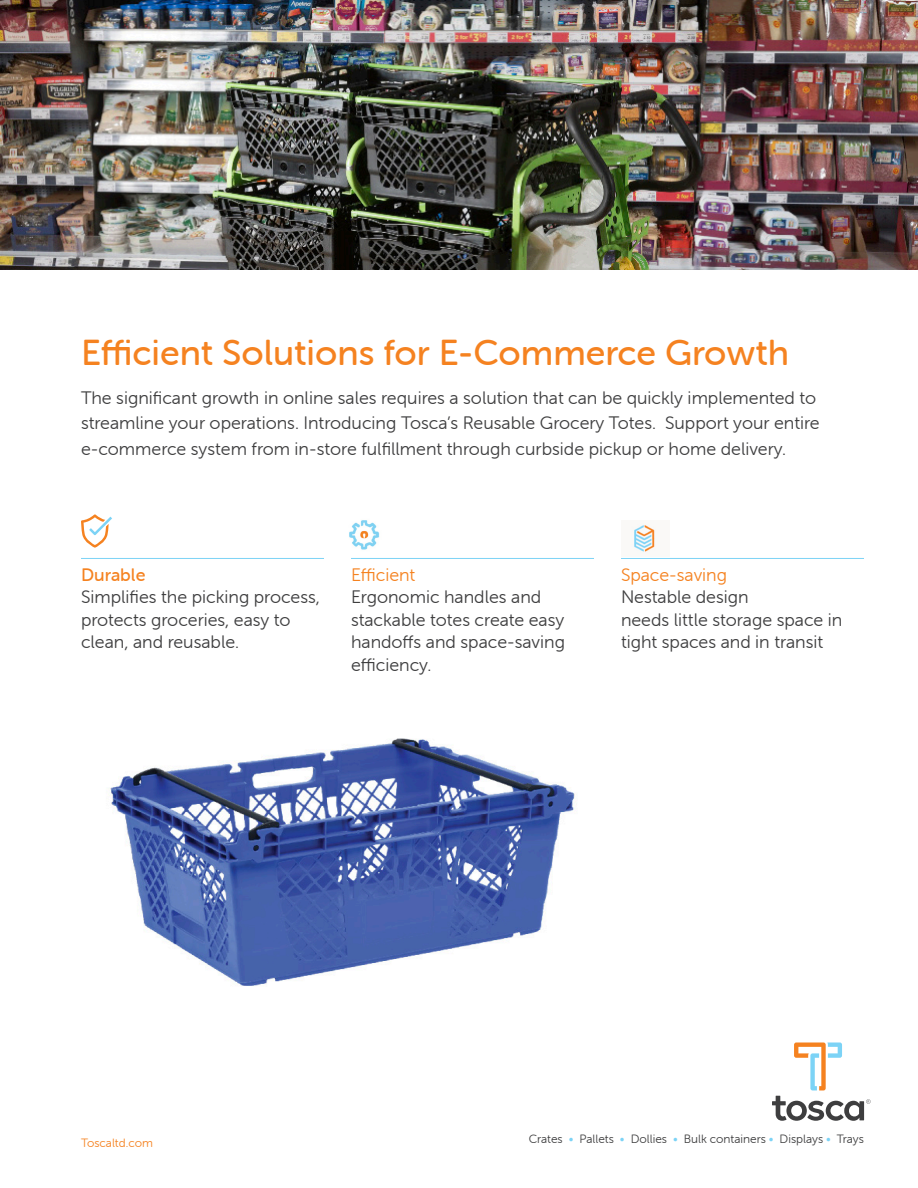
<style>
.page{position:relative;width:918px;height:1188px;background:#fff}
.page>*{position:absolute;margin:0;border:0;box-sizing:border-box;transform-origin:0 0}
.Big_headline{font:36px "Museo Sans Rounded 500";color:#f58220}
.Intro_body_copy{font:18px/25.5px "Museo Sans Rounded 300";color:#3e3e3f}
.Benefit_body_copy{font:18px/22.5px "Museo Sans Rounded 300";color:#3e3e3f}
.Benefit_header{font:18px "Museo Sans Rounded 300";color:#f58220}
.Benefit_header-2{font:18px "Museo Sans Rounded 500";color:#f58220}
.t1{font:12px "Museo Sans Rounded 300";color:#3e3e3f}
.t2{font:12px "Museo Sans Rounded 300";color:#f58220}
.s1{color:#7cd3f6}
</style>
<div class="page">
<img style="left:349px;top:520px;width:31px;height:30px">
<img style="left:634px;top:525px;width:21px;height:27px">
<img style="left:110px;top:738px;width:465px;height:248px">
<svg style="left:794px;top:1042px;width:48px;height:48px"></svg>
<svg style="left:772px;top:1096px;width:99px;height:25px"></svg>
<img style="left:0;top:0;width:918px;height:270px">
<svg style="left:81px;top:514px;width:31px;height:34px"></svg>
<hr style="left:621px;top:558px;width:243px;height:1px;background:#7cd3f6">
<hr style="left:351px;top:558px;width:243px;height:1px;background:#7cd3f6">
<hr style="left:81px;top:558px;width:243px;height:1px;background:#7cd3f6">
<p class="Big_headline" style="left:81px;top:332px;width:710px">Efficient Solutions for E-Commerce Growth</p>
<p class="Intro_body_copy" style="left:81px;top:385px;width:740px">The significant growth in online sales requires a solution that can be quickly implemented to streamline your operations. Introducing Tosca’s Reusable Grocery Totes. Support your entire e-commerce system from in-store fulfillment through curbside pickup or home delivery.</p>
<p class="Benefit_header-2" style="left:81px;top:565px;width:66px">Durable</p>
<p class="Benefit_body_copy" style="left:81px;top:586px;width:241px">Simplifies the picking process,</p>
<p class="Benefit_body_copy" style="left:81px;top:609px;width:211px">protects groceries, easy to clean, and reusable.</p>
<p class="Benefit_header" style="left:351px;top:565px;width:66px">Efficient</p>
<p class="Benefit_body_copy" style="left:351px;top:586px;width:216px">Ergonomic handles and stackable totes create easy handoffs and space-saving efficiency.</p>
<p class="Benefit_header" style="left:621px;top:565px;width:108px">Space-saving</p>
<p class="Benefit_body_copy" style="left:621px;top:586px;width:129px">Nestable design</p>
<p class="Benefit_body_copy" style="left:621px;top:609px;width:223px">needs little storage space in</p>
<p class="Benefit_body_copy" style="left:621px;top:631px;width:204px">tight spaces and in transit</p>
<p class="t2" style="left:81px;top:1137px;width:73px">Toscaltd.com</p>
<p class="t1" style="left:529px;top:1132px;width:337px">Crates <span class="s1">•</span> Pallets <span class="s1">•</span> Dollies <span class="s1">•</span> Bulk containers <span class="s1">•</span> Displays <span class="s1">•</span> Trays</p>
</div>
